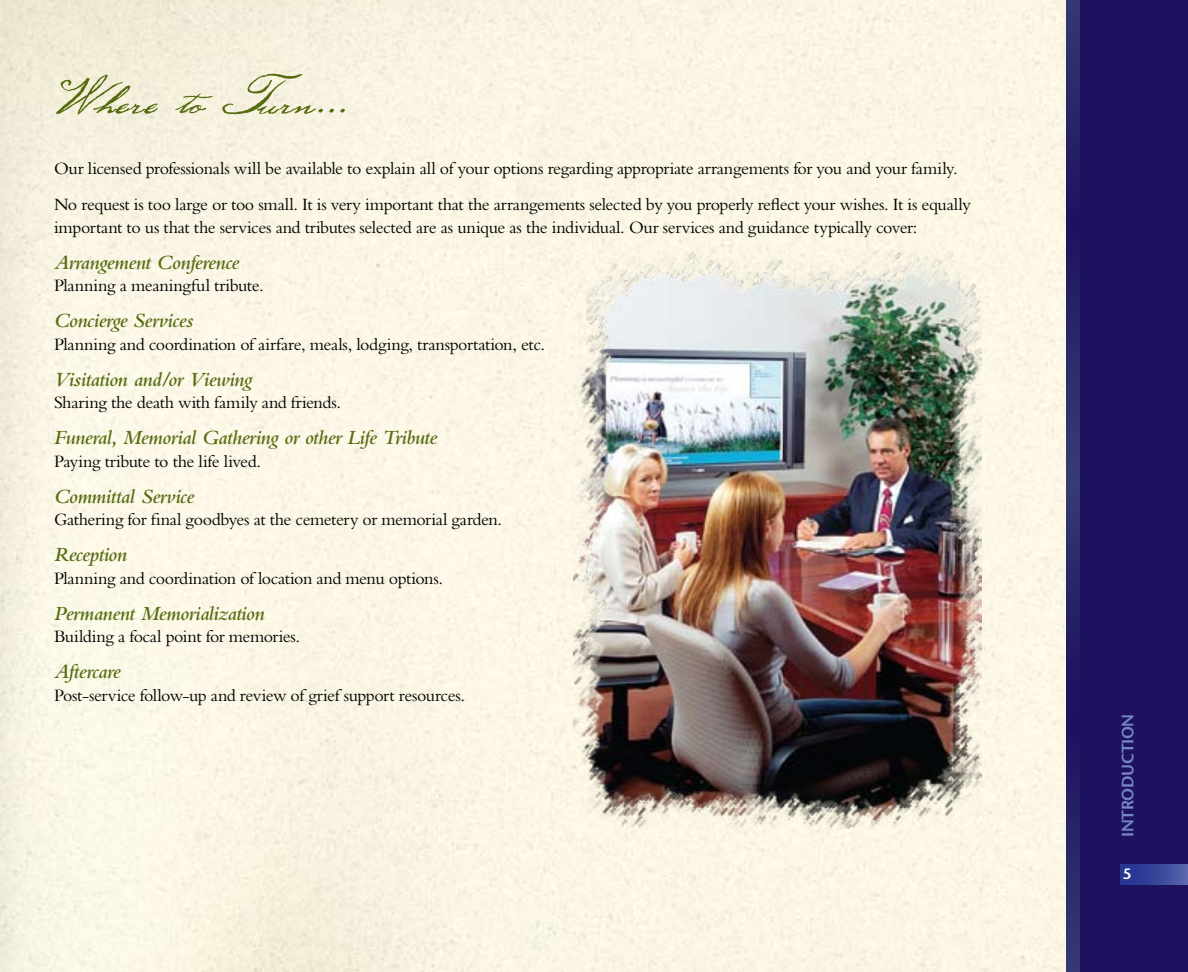
<style>
.page{position:relative;width:1188px;height:972px;background:#fff}
.page>*{position:absolute;margin:0;border:0;box-sizing:border-box;transform-origin:0 0}
.t1{font:72px "Old Glory";letter-spacing:-.01em;color:#566c11}
.t2{font:italic 600 21px "Bembo Std";letter-spacing:-.02em;color:#566c11}
.t3{font:18px/36px "Bembo Std";letter-spacing:-.02em;color:#000}
.t4{font:600 16.5px "Stone Sans";letter-spacing:-.025em;color:#7686c2}
.t5{font:600 15px "Stone Sans";color:#fff}
</style>
<div class="page">
<img style="left:0;top:0;width:1066px;height:972px">
<svg style="left:1066px;top:0;width:14px;height:972px;background:#282668"></svg>
<div style="left:1080px;top:0;width:108px;height:972px;background:#1d1160"></div>
<div style="left:1120px;top:864px;width:68px;height:20px;background:linear-gradient(to right,#1e2d8c,#5462aa)"></div>
<img style="left:573px;top:250px;width:408px;height:579px">
<h1 class="t1" style="left:54px;top:68px;width:293px">Where to Turn...</h1>
<p class="t3" style="left:54px;top:150px;width:918px">Our licensed professionals will be available to explain all of your options regarding appropriate arrangements for you and your family.<br>No request is too large or too small. It is very important that the arrangements selected by you properly reflect your wishes. It is equally</p>
<p class="t3" style="left:54px;top:209px;width:865px">important to us that the services and tributes selected are as unique as the individual. Our services and guidance typically cover:</p>
<p class="t2" style="left:54px;top:250px;width:187px">Arrangement Conference</p>
<p class="t3" style="left:54px;top:267px;width:211px">Planning a meaningful tribute.</p>
<p class="t2" style="left:54px;top:309px;width:141px">Concierge Services</p>
<p class="t3" style="left:54px;top:326px;width:493px">Planning and coordination of airfare, meals, lodging, transportation, etc.</p>
<p class="t2" style="left:54px;top:367px;width:200px">Visitation and/or Viewing</p>
<p class="t3" style="left:54px;top:384px;width:289px">Sharing the death with family and friends.</p>
<p class="t2" style="left:54px;top:426px;width:385px">Funeral, Memorial Gathering or other Life Tribute</p>
<p class="t3" style="left:54px;top:443px;width:209px">Paying tribute to the life lived.</p>
<p class="t2" style="left:54px;top:484px;width:142px">Committal Service</p>
<p class="t3" style="left:54px;top:501px;width:450px">Gathering for final goodbyes at the cemetery or memorial garden.</p>
<p class="t2" style="left:54px;top:543px;width:75px">Reception</p>
<p class="t3" style="left:54px;top:560px;width:391px">Planning and coordination of location and menu options.</p>
<p class="t2" style="left:54px;top:601px;width:212px">Permanent Memorialization</p>
<p class="t3" style="left:54px;top:618px;width:248px">Building a focal point for memories.</p>
<p class="t2" style="left:54px;top:660px;width:68px">Aftercare</p>
<p class="t3" style="left:54px;top:677px;width:413px">Post-service follow-up and review of grief support resources.</p>
<p class="t4" style="left:1118px;top:837px;width:125px;rotate:-90deg">Introduction</p>
<p class="t5" style="left:1123px;top:865px;width:10px">5</p>
</div>
